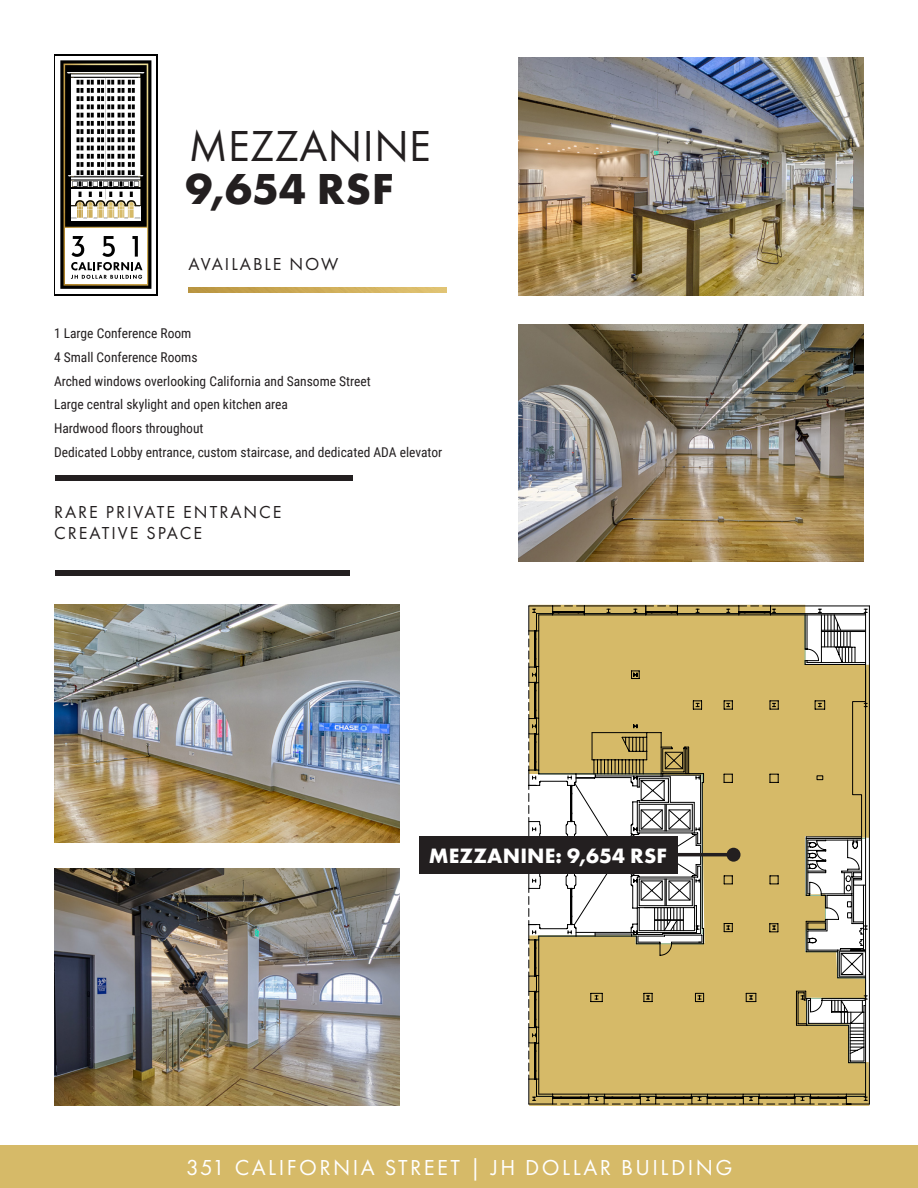
<style>
.page{position:relative;width:918px;height:1188px;background:#fff}
.page>*{position:absolute;margin:0;border:0;box-sizing:border-box;transform-origin:0 0}
.t1{font:45px "Futura PT";letter-spacing:.01em;color:#231f20}
.t2{font:700 45px "Futura PT";letter-spacing:.005em;color:#231f20}
.t3{font:22.5px "Futura PT";letter-spacing:.11em;color:#fff}
.t4{font:700 21.6px "Futura PT";letter-spacing:.01em;color:#fff}
.t5{font:18px/21.6px "Futura PT";letter-spacing:.11em;color:#231f20}
.t6{font:13.5px "Roboto Condensed";color:#231f20}
</style>
<div class="page">
<div style="left:0;top:1145px;width:918px;height:43px;background:#d6ba68"></div>
<div style="left:54px;top:54px;width:104px;height:241px;background:linear-gradient(to bottom,#000,#000)"></div>
<div style="left:56px;top:56px;width:100px;height:238px;background:#fff"></div>
<svg style="left:60px;top:60px;width:91px;height:229px"></svg>
<img style="left:518px;top:58px;width:346px;height:237px">
<img style="left:518px;top:324px;width:346px;height:238px">
<img style="left:54px;top:605px;width:346px;height:237px">
<img style="left:54px;top:868px;width:346px;height:238px">
<hr style="left:869px;top:606px;width:1px;height:498px;background:#000">
<svg style="left:528px;top:605px;width:341px;height:500px;background:#cab67a"></svg>
<hr style="left:638px;top:853px;width:96px;height:3px;background:#231f20">
<div style="left:727px;top:848px;width:14px;height:14px;background:#231f20;border-radius:50%"></div>
<div style="left:419px;top:837px;width:259px;height:37px;background:#231f20"></div>
<div style="left:55px;top:475px;width:298px;height:5px;background:#231f20"></div>
<div style="left:55px;top:570px;width:295px;height:5px;background:#231f20"></div>
<img style="left:188px;top:288px;width:258px;height:5px">
<p class="t1" style="left:189px;top:119px;width:244px">MEZZANINE</p>
<p class="t2" style="left:185px;top:160px;width:210px">9,654 RSF</p>
<p class="t5" style="left:189px;top:253px;width:151px">AVAILABLE NOW</p>
<p class="t6" style="left:54px;top:324px;width:139px">1 Large Conference Room</p>
<p class="t6" style="left:54px;top:348px;width:145px">4 Small Conference Rooms</p>
<p class="t6" style="left:54px;top:371px;width:318px">Arched windows overlooking California and Sansome Street</p>
<p class="t6" style="left:54px;top:395px;width:236px">Large central skylight and open kitchen area</p>
<p class="t6" style="left:54px;top:419px;width:151px">Hardwood floors throughout</p>
<p class="t6" style="left:54px;top:442px;width:390px">Dedicated Lobby entrance, custom staircase, and dedicated ADA elevator</p>
<p class="t5" style="left:54px;top:501px;width:229px">RARE PRIVATE ENTRANCE<br>CREATIVE SPACE</p>
<p class="t4" style="left:429px;top:842px;width:240px">MEZZANINE: 9,654 RSF</p>
<h2 class="t3" style="left:186px;top:1154px;width:548px">351 CALIFORNIA STREET | JH DOLLAR BUILDING</h2>
</div>
